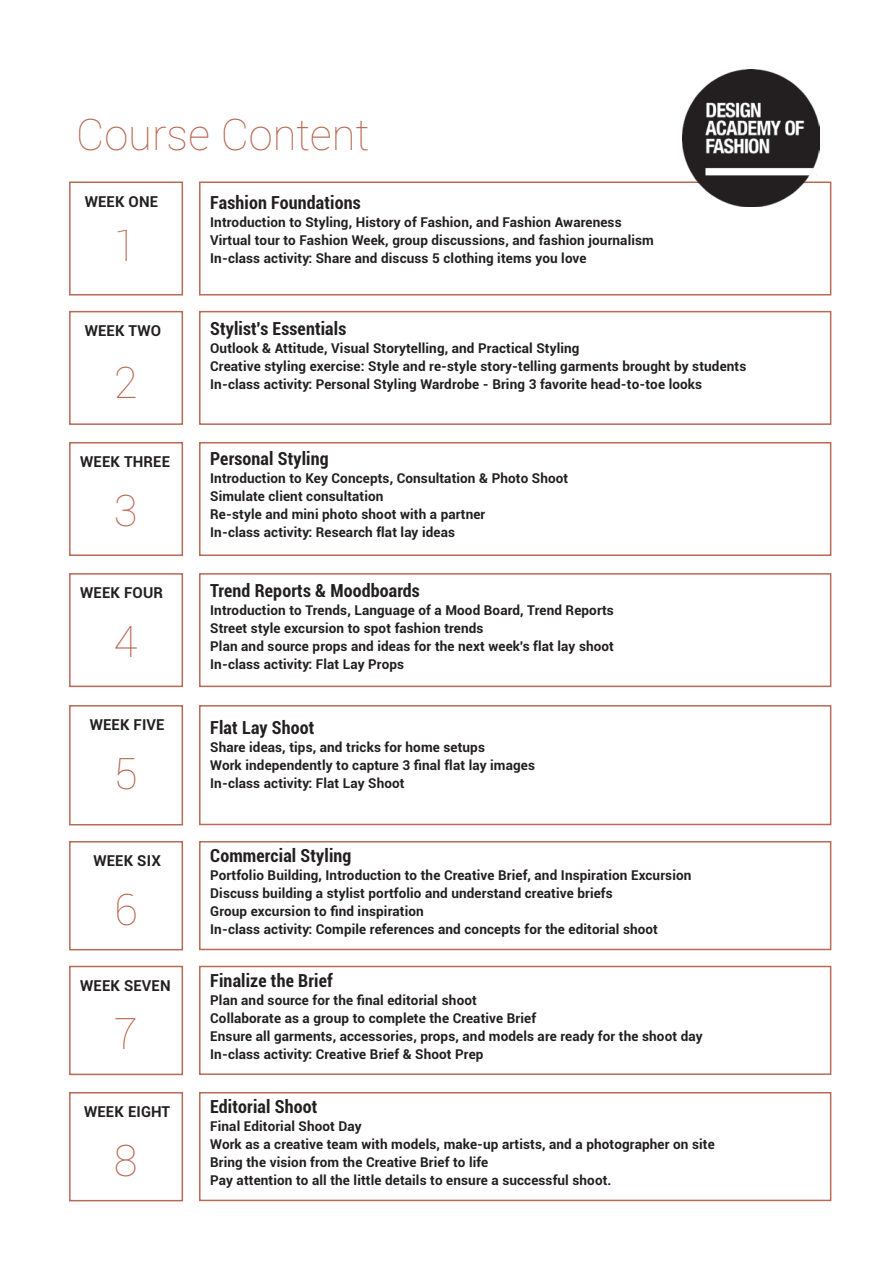
<style>
.page{position:relative;width:893px;height:1263px;background:#fff}
.page>*{position:absolute;margin:0;border:0;box-sizing:border-box;transform-origin:0 0}
.t1{font:100 43.5px "Roboto";color:#b86a56}
.t2{font:700 condensed 18px "Roboto";letter-spacing:.01em;color:#231f20}
.t3{font:700 15px "Roboto";letter-spacing:.01em;color:#231f20}
.t4{font:700 13.5px/18px "Roboto";letter-spacing:.01em;color:#231f20}
</style>
<div class="page">
<div style="left:199px;top:181px;width:632px;height:114px;border:2px solid #b86a56"></div>
<img style="left:682px;top:69px;width:137px;height:137px">
<div style="left:69px;top:181px;width:114px;height:114px;border:2px solid #b86a56"></div>
<div style="left:69px;top:311px;width:114px;height:114px;border:2px solid #b86a56"></div>
<div style="left:199px;top:311px;width:632px;height:114px;border:2px solid #b86a56"></div>
<div style="left:69px;top:442px;width:114px;height:114px;border:2px solid #b86a56"></div>
<div style="left:199px;top:442px;width:632px;height:114px;border:2px solid #b86a56"></div>
<div style="left:69px;top:573px;width:114px;height:114px;border:2px solid #b86a56"></div>
<div style="left:199px;top:573px;width:632px;height:114px;border:2px solid #b86a56"></div>
<div style="left:69px;top:705px;width:114px;height:120px;border:2px solid #b86a56"></div>
<div style="left:199px;top:705px;width:632px;height:120px;border:2px solid #b86a56"></div>
<div style="left:69px;top:841px;width:114px;height:109px;border:2px solid #b86a56"></div>
<div style="left:199px;top:841px;width:632px;height:109px;border:2px solid #b86a56"></div>
<div style="left:69px;top:966px;width:114px;height:109px;border:2px solid #b86a56"></div>
<div style="left:199px;top:966px;width:632px;height:109px;border:2px solid #b86a56"></div>
<div style="left:69px;top:1092px;width:114px;height:109px;border:2px solid #b86a56"></div>
<div style="left:199px;top:1092px;width:632px;height:109px;border:2px solid #b86a56"></div>
<h1 class="t1" style="left:76px;top:105px;width:294px">Course Content</h1>
<p class="t3" style="left:85px;top:191px;width:75px">WEEK ONE</p>
<h2 class="t2" style="left:210px;top:190px;width:152px">Fashion Foundations</h2>
<p class="t4" style="left:210px;top:213px;width:445px">Introduction to Styling, History of Fashion, and Fashion Awareness<br>Virtual tour to Fashion Week, group discussions, and fashion journalism<br>In-class activity: Share and discuss 5 clothing items you love</p>
<h1 class="t1" style="left:114px;top:216px;width:25px">1</h1>
<p class="t3" style="left:85px;top:320px;width:78px">WEEK TWO</p>
<h1 class="t1" style="left:114px;top:352px;width:25px">2</h1>
<p class="t3" style="left:80px;top:451px;width:91px">WEEK THREE</p>
<h1 class="t1" style="left:114px;top:480px;width:25px">3</h1>
<p class="t3" style="left:80px;top:582px;width:84px">WEEK FOUR</p>
<h1 class="t1" style="left:114px;top:612px;width:25px">4</h1>
<p class="t3" style="left:90px;top:714px;width:76px">WEEK FIVE</p>
<h1 class="t1" style="left:114px;top:743px;width:25px">5</h1>
<p class="t3" style="left:93px;top:850px;width:69px">WEEK SIX</p>
<h1 class="t1" style="left:114px;top:879px;width:25px">6</h1>
<p class="t3" style="left:80px;top:975px;width:92px">WEEK SEVEN</p>
<h1 class="t1" style="left:114px;top:1004px;width:25px">7</h1>
<p class="t3" style="left:84px;top:1101px;width:88px">WEEK EIGHT</p>
<h1 class="t1" style="left:114px;top:1130px;width:25px">8</h1>
<h2 class="t2" style="left:210px;top:316px;width:138px">Stylist's Essentials</h2>
<p class="t4" style="left:210px;top:339px;width:538px">Outlook &amp; Attitude, Visual Storytelling, and Practical Styling<br>Creative styling exercise: Style and re-style story-telling garments brought by students<br>In-class activity: Personal Styling Wardrobe - Bring 3 favorite head-to-toe looks</p>
<h2 class="t2" style="left:210px;top:446px;width:120px">Personal Styling</h2>
<p class="t4" style="left:210px;top:469px;width:360px">Introduction to Key Concepts, Consultation &amp; Photo Shoot Simulate client consultation<br>Re-style and mini photo shoot with a partner<br>In-class activity: Research flat lay ideas</p>
<h2 class="t2" style="left:210px;top:578px;width:211px">Trend Reports &amp; Moodboards</h2>
<p class="t4" style="left:210px;top:600px;width:405px">Introduction to Trends, Language of a Mood Board, Trend Reports Street style excursion to spot fashion trends<br>Plan and source props and ideas for the next week's flat lay shoot In-class activity: Flat Lay Props</p>
<h2 class="t2" style="left:210px;top:715px;width:106px">Flat Lay Shoot</h2>
<p class="t4" style="left:210px;top:737px;width:326px">Share ideas, tips, and tricks for home setups<br>Work independently to capture 3 final flat lay images<br>In-class activity: Flat Lay Shoot</p>
<h2 class="t2" style="left:210px;top:843px;width:143px">Commercial Styling</h2>
<p class="t4" style="left:210px;top:866px;width:483px">Portfolio Building, Introduction to the Creative Brief, and Inspiration Excursion Discuss building a stylist portfolio and understand creative briefs<br>Group excursion to find inspiration<br>In-class activity: Compile references and concepts for the editorial shoot</p>
<h2 class="t2" style="left:210px;top:968px;width:124px">Finalize the Brief</h2>
<p class="t4" style="left:210px;top:991px;width:494px">Plan and source for the final editorial shoot<br>Collaborate as a group to complete the Creative Brief<br>Ensure all garments, accessories, props, and models are ready for the shoot day In-class activity: Creative Brief &amp; Shoot Prep</p>
<h2 class="t2" style="left:210px;top:1094px;width:109px">Editorial Shoot</h2>
<p class="t4" style="left:210px;top:1117px;width:506px">Final Editorial Shoot Day<br>Work as a creative team with models, make-up artists, and a photographer on site Bring the vision from the Creative Brief to life<br>Pay attention to all the little details to ensure a successful shoot.</p>
</div>
